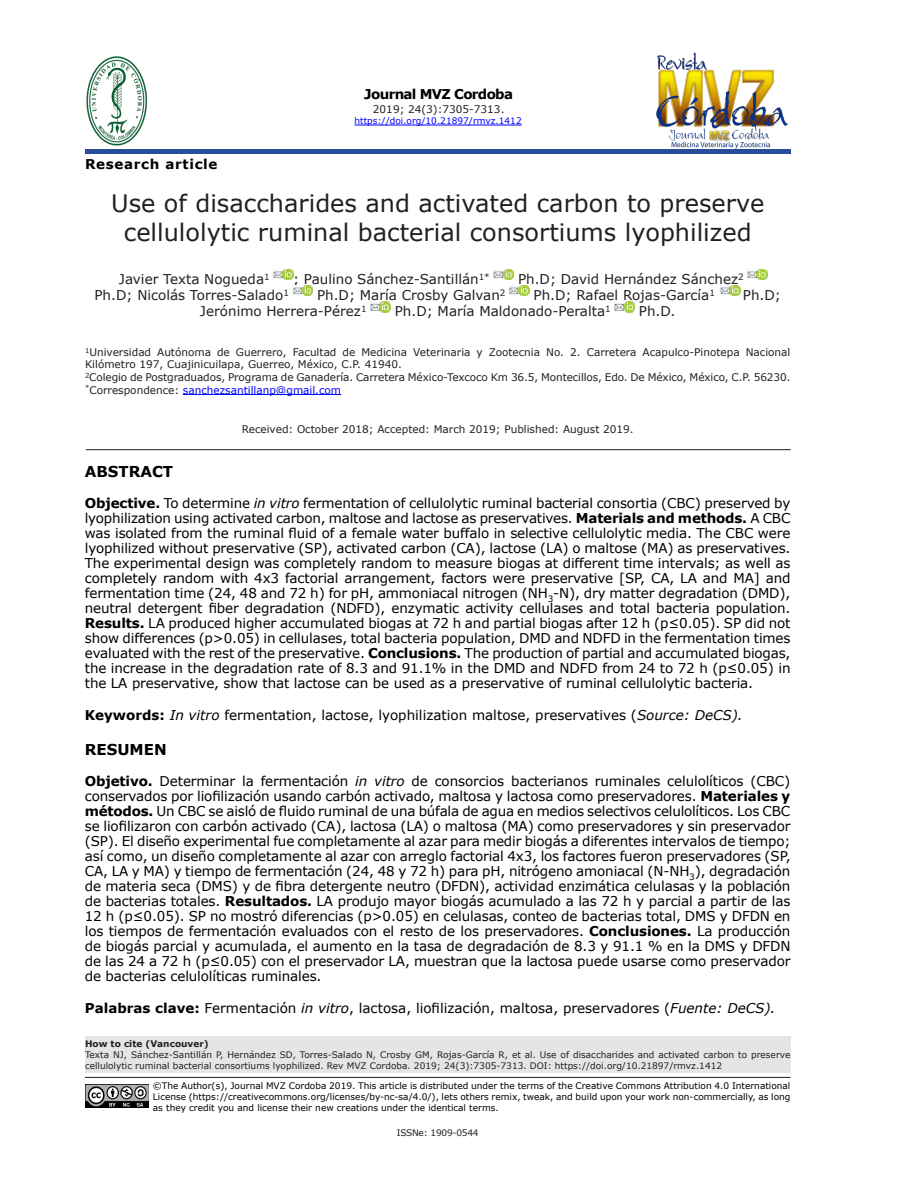
<style>
.page{position:relative;width:918px;height:1188px;background:#fff}
.page>*{position:absolute;margin:0;border:0;box-sizing:border-box;transform-origin:0 0}
.T1{font:24px/28.8px "Verdana";color:#231f20;text-align:center}
.t1{font:700 15px "Verdana";color:#000}
.t2{font:13.5px/15px "Verdana";color:#000;text-align:justify}
.Autores{font:13.5px "Verdana";color:#231f20}
.t3{font:700 13.5px "Verdana";letter-spacing:-.05em;color:#000}
.t4{font:700 13.5px "Verdana";letter-spacing:.05em;color:#000}
.Filiación{font:10.5px/12.6px "Verdana";color:#231f20}
.Recibido{font:10.5px "Verdana";color:#231f20}
.Filiación-2{font:10.5px "Verdana";color:#00f}
.t5{font:9px/10.8px "Verdana";color:#000;text-align:justify}
.t6{font:9px/10.8px "Verdana";color:#231f20}
.t7{font:9px "Verdana";color:#00f}
.t8{font:700 9px "Verdana";color:#231f20}
.t9{font:9px "Verdana";letter-spacing:-.025em;color:#231f20}
.s1{color:#231f20}
.s2{font-weight:700}
.s3{font-style:italic}
</style>
<div class="page">
<hr style="left:85px;top:149px;width:705px;height:4px;background:#274d9b">
<hr style="left:85px;top:1077px;width:705px;height:1px;background:#231f20">
<div style="left:85px;top:1036px;width:705px;height:37px;background:#e4e5e7"></div>
<img style="left:86px;top:56px;width:62px;height:89px">
<hr style="left:354px;top:125px;width:168px;height:1px;background:#00f">
<img style="left:656px;top:52px;width:132px;height:97px">
<img style="left:85px;top:1085px;width:64px;height:22px">
<hr style="left:183px;top:394px;width:158px;height:1px;background:#00f">
<svg style="left:273px;top:269px;width:20px;height:11px"></svg>
<svg style="left:493px;top:269px;width:20px;height:11px"></svg>
<svg style="left:747px;top:269px;width:20px;height:11px"></svg>
<svg style="left:292px;top:286px;width:21px;height:10px"></svg>
<svg style="left:509px;top:286px;width:20px;height:10px"></svg>
<svg style="left:720px;top:286px;width:20px;height:10px"></svg>
<svg style="left:370px;top:302px;width:20px;height:10px"></svg>
<svg style="left:614px;top:302px;width:20px;height:10px"></svg>
<hr style="left:86px;top:449px;width:705px;height:1px;background:#231f20">
<p class="t3" style="left:364px;top:85px;width:150px">Journal MVZ Cordoba</p>
<p class="Filiación" style="left:373px;top:103px;width:133px">2019; 24(3):7305-7313.</p>
<p class="t4" style="left:85px;top:155px;width:134px">Research article</p>
<p class="t7" style="left:354px;top:115px;width:169px">https://doi.org/10.21897/rmvz.1412</p>
<p class="T1" style="left:111px;top:188px;width:655px">Use of disaccharides and activated carbon to preserve cellulolytic ruminal bacterial consortiums lyophilized</p>
<p class="Autores" style="left:119px;top:270px;width:152px">Javier Texta Nogueda<sup>1</sup></p>
<p class="Autores" style="left:293px;top:270px;width:198px">; Paulino Sánchez-Santillán<sup>1*</sup></p>
<p class="Autores" style="left:518px;top:270px;width:227px">Ph.D; David Hernández Sánchez<sup>2</sup></p>
<p class="Autores" style="left:94px;top:286px;width:196px">Ph.D; Nicolás Torres-Salado<sup>1</sup></p>
<p class="Autores" style="left:317px;top:286px;width:190px">Ph.D; María Crosby Galvan<sup>2</sup></p>
<p class="Autores" style="left:534px;top:286px;width:183px">Ph.D; Rafael Rojas-García<sup>1</sup></p>
<p class="Autores" style="left:743px;top:286px;width:40px">Ph.D;</p>
<p class="Autores" style="left:200px;top:302px;width:168px">Jerónimo Herrera-Pérez<sup>1</sup></p>
<p class="Autores" style="left:395px;top:302px;width:218px">Ph.D; María Maldonado-Peralta<sup>1</sup></p>
<p class="Autores" style="left:639px;top:302px;width:38px">Ph.D.</p>
<p class="Filiación" style="left:85px;top:346px;width:707px"><sup>1</sup>Universidad Autónoma de Guerrero, Facultad de Medicina Veterinaria y Zootecnia No. 2. Carretera Acapulco-Pinotepa Nacional<br>Kilómetro 197, Cuajinicuilapa, Guerreo, México, C.P. 41940.</p>
<p class="Filiación" style="left:85px;top:371px;width:707px"><sup>2</sup>Colegio de Postgraduados, Programa de Ganadería. Carretera México-Texcoco Km 36.5, Montecillos, Edo. De México, México, C.P. 56230.</p>
<p class="Filiación-2" style="left:85px;top:383px;width:258px"><sup>*</sup><span class="s1">Correspondence:</span> sanchezsantillanp@gmail.com</p>
<p class="Recibido" style="left:242px;top:422px;width:394px">Received: October 2018; Accepted: March 2019; Published: August 2019.</p>
<p class="t1" style="left:85px;top:461px;width:90px">ABSTRACT</p>
<p class="t2" style="left:85px;top:495px;width:707px"><span class="s2">Objective.</span> To determine <span class="s3">in vitro</span> fermentation of cellulolytic ruminal bacterial consortia (CBC) preserved by lyophilization using activated carbon, maltose and lactose as preservatives. <span class="s2">Materials and methods.</span> A CBC was isolated from the ruminal fluid of a female water buffalo in selective cellulolytic media. The CBC were lyophilized without preservative (SP), activated carbon (CA), lactose (LA) o maltose (MA) as preservatives.<br>The experimental design was completely random to measure biogas at different time intervals; as well as completely random with 4x3 factorial arrangement, factors were preservative [SP, CA, LA and MA] and fermentation time (24, 48 and 72 h) for pH, ammoniacal nitrogen (NH<sub>3</sub>-N), dry matter degradation (DMD), neutral detergent fiber degradation (NDFD), enzymatic activity cellulases and total bacteria population.<br><span class="s2">Results.</span> LA produced higher accumulated biogas at 72 h and partial biogas after 12 h (p≤0.05). SP did not show differences (p&gt;0.05) in cellulases, total bacteria population, DMD and NDFD in the fermentation times evaluated with the rest of the preservative. <span class="s2">Conclusions.</span> The production of partial and accumulated biogas, the increase in the degradation rate of 8.3 and 91.1% in the DMD and NDFD from 24 to 72 h (p≤0.05) in the LA preservative, show that lactose can be used as a preservative of ruminal cellulolytic bacteria.</p>
<p class="t2" style="left:85px;top:708px;width:659px"><span class="s2">Keywords:</span> <span class="s3">In vitro</span> fermentation, lactose, lyophilization maltose, preservatives (<span class="s3">Source: DeCS).</span></p>
<p class="t1" style="left:85px;top:739px;width:83px">RESUMEN</p>
<p class="t2" style="left:85px;top:773px;width:707px"><span class="s2">Objetivo.</span> Determinar la fermentación <span class="s3">in vitro</span> de consorcios bacterianos ruminales celulolíticos (CBC) conservados por liofilización usando carbón activado, maltosa y lactosa como preservadores. <span class="s2">Materiales y métodos.</span> Un CBC se aisló de fluido ruminal de una búfala de agua en medios selectivos celulolíticos. Los CBC se liofilizaron con carbón activado (CA), lactosa (LA) o maltosa (MA) como preservadores y sin preservador (SP). El diseño experimental fue completamente al azar para medir biogás a diferentes intervalos de tiempo; así como, un diseño completamente al azar con arreglo factorial 4x3, los factores fueron preservadores (SP, CA, LA y MA) y tiempo de fermentación (24, 48 y 72 h) para pH, nitrógeno amoniacal (N-NH<sub>3</sub>), degradación de materia seca (DMS) y de fibra detergente neutro (DFDN), actividad enzimática celulasas y la población de bacterias totales. <span class="s2">Resultados.</span> LA produjo mayor biogás acumulado a las 72 h y parcial a partir de las 12 h (p≤0.05). SP no mostró diferencias (p&gt;0.05) en celulasas, conteo de bacterias total, DMS y DFDN en los tiempos de fermentación evaluados con el resto de los preservadores. <span class="s2">Conclusiones.</span> La producción de biogás parcial y acumulada, el aumento en la tasa de degradación de 8.3 y 91.1 % en la DMS y DFDN de las 24 a 72 h (p≤0.05) con el preservador LA, muestran que la lactosa puede usarse como preservador de bacterias celulolíticas ruminales.</p>
<p class="t2" style="left:85px;top:1001px;width:692px"><span class="s2">Palabras clave:</span> Fermentación <span class="s3">in vitro</span>, lactosa, liofilización, maltosa, preservadores (<span class="s3">Fuente: DeCS).</span></p>
<p class="t8" style="left:85px;top:1037px;width:125px">How to cite (Vancouver)</p>
<p class="t6" style="left:85px;top:1049px;width:707px">Texta NJ, Sánchez-Santillán P, Hernández SD, Torres-Salado N, Crosby GM, Rojas-García R, et al. Use of disaccharides and activated carbon to preserve cellulolytic ruminal bacterial consortiums lyophilized. Rev MVZ Cordoba. 2019; 24(3):7305-7313. DOI: https://doi.org/10.21897/rmvz.1412</p>
<p class="t5" style="left:153px;top:1080px;width:639px">©The Author(s), Journal MVZ Cordoba 2019. This article is distributed under the terms of the Creative Commons Attribution 4.0 International License (https://creativecommons.org/licenses/by-nc-sa/4.0/), lets others remix, tweak, and build upon your work non-commercially, as long as they credit you and license their new creations under the identical terms.</p>
<p class="t9" style="left:397px;top:1127px;width:83px">ISSNe: 1909-0544</p>
</div>
